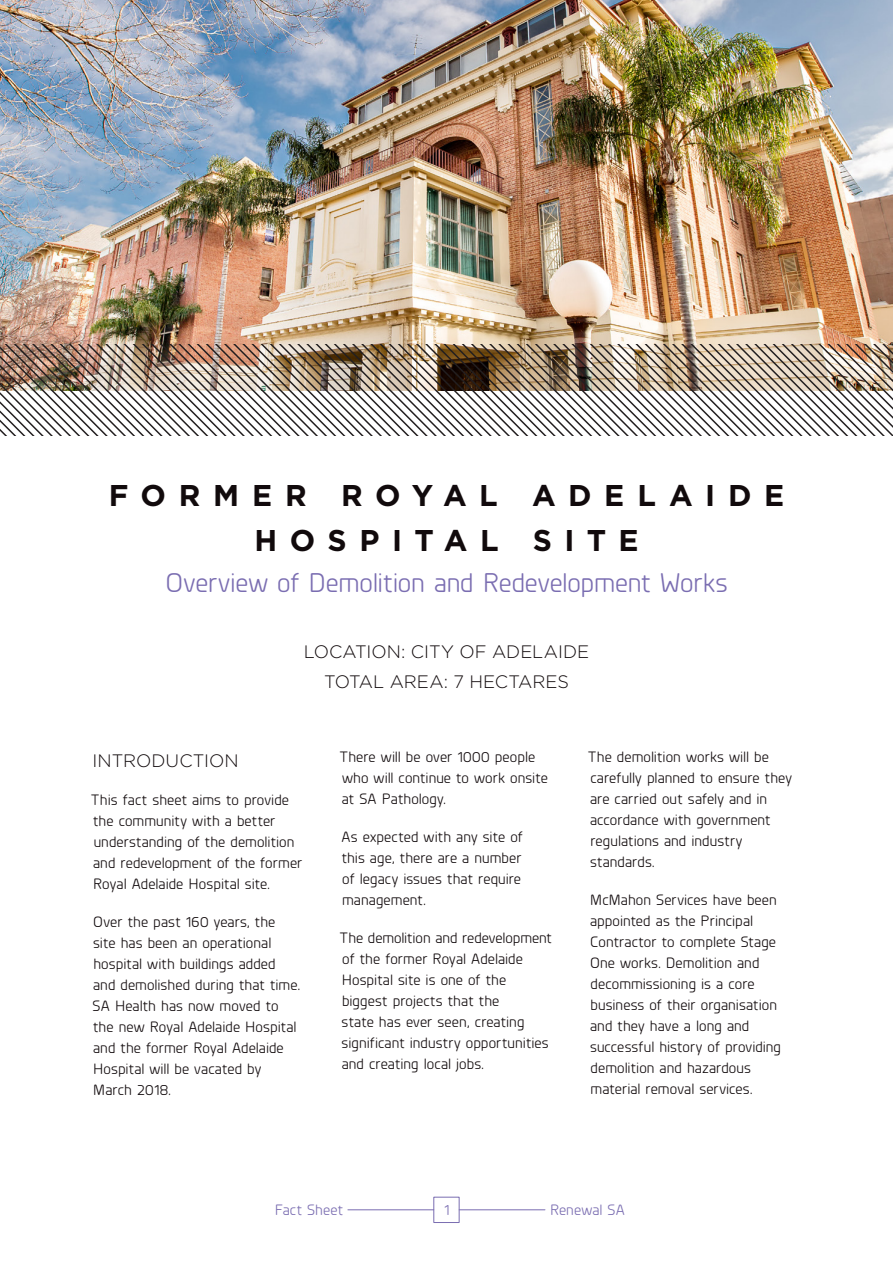
<style>
.page{position:relative;width:893px;height:1263px;background:#fff}
.page>*{position:absolute;margin:0;border:0;box-sizing:border-box;transform-origin:0 0}
._4mm_spacing{font:700 30px/45px "Gotham";letter-spacing:.42em;color:#110a0c;text-align:center}
._4mm_spacing-2{font:27px "Planer";letter-spacing:-.005em;color:#7a6db1}
._4mm_spacing-3{font:300 18px "Gotham";color:#110a0c}
._4mm_spacing-4{font:15px/21px "Planer";letter-spacing:.005em;color:#110a0c}
.t1{font:15px "Planer";letter-spacing:.01em;color:#7a6db1}
</style>
<div class="page">
<div style="left:433px;top:1197px;width:27px;height:26px;border:1px solid #7a6db1"></div>
<hr style="left:459px;top:1209px;width:86px;height:1px;background:#7a6db1">
<hr style="left:348px;top:1209px;width:86px;height:1px;background:#7a6db1">
<img style="left:0;top:0;width:893px;height:345px">
<img style="left:0;top:345px;width:893px;height:91px">
<p class="_4mm_spacing" style="left:109px;top:472px;width:677px">FORMER ROYAL ADELAIDE<br>HOSPITAL SITE</p>
<p class="_4mm_spacing-2" style="left:166px;top:565px;width:564px">Overview of Demolition and Redevelopment Works</p>
<p class="_4mm_spacing-3" style="left:304px;top:642px;width:287px">LOCATION: CITY OF ADELAIDE</p>
<p class="_4mm_spacing-3" style="left:324px;top:672px;width:246px">TOTAL AREA: 7 HECTARES</p>
<p class="_4mm_spacing-3" style="left:93px;top:751px;width:148px">INTRODUCTION</p>
<p class="_4mm_spacing-4" style="left:91px;top:789px;width:213px">This fact sheet aims to provide the community with a better understanding of the demolition and redevelopment of the former<br>Royal Adelaide Hospital site.</p>
<p class="_4mm_spacing-4" style="left:93px;top:911px;width:209px">Over the past 160 years, the site has been an operational hospital with buildings added and demolished during that time.<br>SA Health has now moved to the new Royal Adelaide Hospital and the former Royal Adelaide<br>Hospital will be vacated by<br>March 2018.</p>
<p class="_4mm_spacing-4" style="left:340px;top:746px;width:210px">There will be over 1000 people who will continue to work onsite at SA Pathology.</p>
<p class="_4mm_spacing-4" style="left:341px;top:826px;width:183px">As expected with any site of this age, there are a number of legacy issues that require management.</p>
<p class="_4mm_spacing-4" style="left:340px;top:927px;width:214px">The demolition and redevelopment of the former Royal Adelaide<br>Hospital site is one of the biggest projects that the<br>state has ever seen, creating significant industry opportunities and creating local jobs.</p>
<p class="_4mm_spacing-4" style="left:588px;top:746px;width:206px">The demolition works will be carefully planned to ensure they are carried out safely and in accordance with government regulations and industry standards.</p>
<p class="_4mm_spacing-4" style="left:590px;top:889px;width:193px">McMahon Services have been appointed as the Principal<br>Contractor to complete Stage<br>One works. Demolition and decommissioning is a core business of their organisation and they have a long and successful history of providing demolition and hazardous material removal services.</p>
<p class="t1" style="left:275px;top:1200px;width:70px">Fact Sheet</p>
<p class="t1" style="left:444px;top:1200px;width:7px">1</p>
<p class="t1" style="left:550px;top:1200px;width:76px">Renewal SA</p>
</div>
